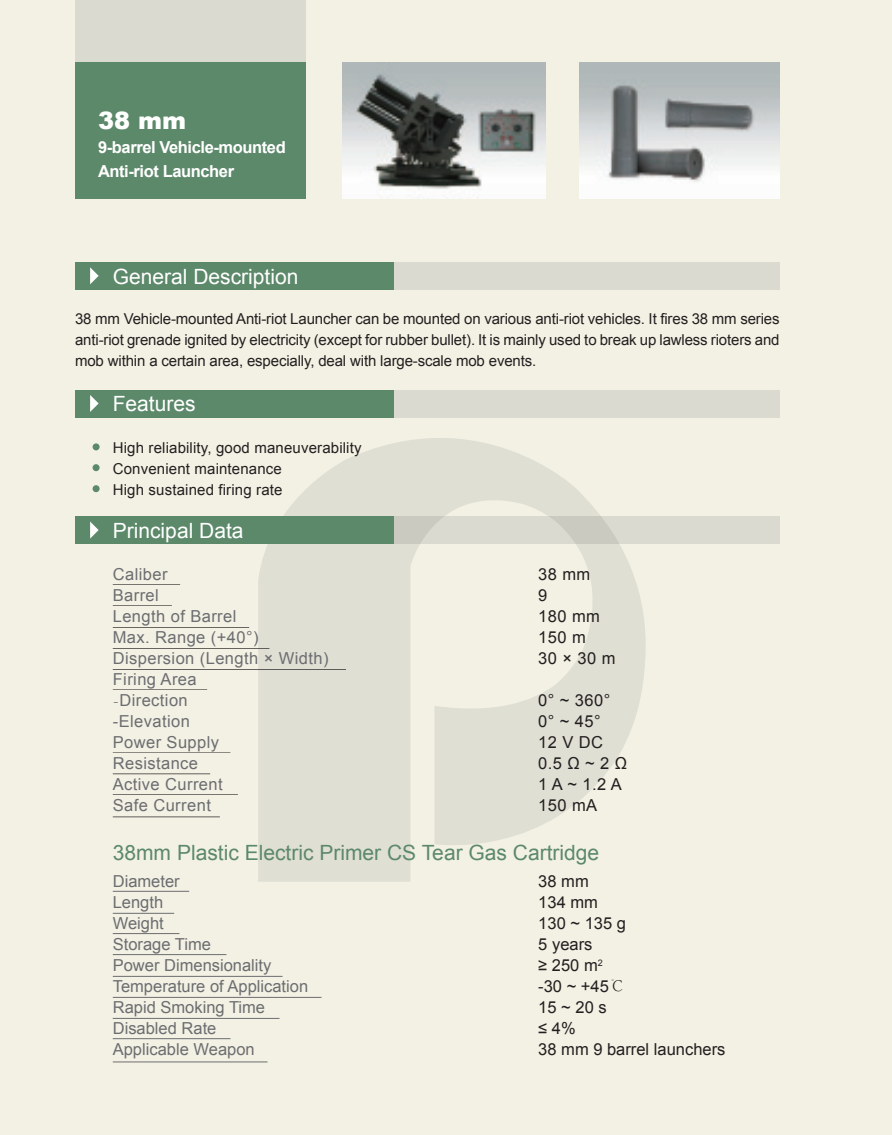
<style>
.page{position:relative;width:892px;height:1135px;background:#fff}
.page>*{position:absolute;margin:0;border:0;box-sizing:border-box;transform-origin:0 0}
.t1{font:900 24px "Arial";color:#fff}
.t2{font:21px "Arial";color:#5c896a}
.t3{font:21px "Arial";color:#fff}
.t4{font:16.5px/21px "Arial";letter-spacing:.025em;color:#6c6d70}
.t5{font:16.5px/21px "Arial";color:#6c6d70}
.t6{font:16.5px/21px "Arial";color:#231f20}
.t7{font:16.5px/21px "Arial";letter-spacing:.025em;color:#231f20}
.t8{font:700 16.5px/24px "Arial";letter-spacing:-.025em;color:#fff}
.t9{font:15px/21px "Arial";letter-spacing:.01em;color:#231f20;text-align:justify}
.s1{font-family:"Adobe Song Std";font-weight:300}
</style>
<div class="page">
<div style="left:0;top:0;width:891px;height:1134px;background:#f3f1e4"></div>
<svg style="left:258px;top:438px;width:387px;height:443px;fill:#e0dfd4"></svg>
<div style="left:75px;top:0;width:230px;height:104px;background:#dbdad0"></div>
<div style="left:75px;top:62px;width:230px;height:136px;background:#5c896a"></div>
<svg style="left:394px;top:516px;width:385px;height:27px;fill:#dbdad0"></svg>
<div style="left:75px;top:516px;width:319px;height:27px;background:#5c896a"></div>
<svg style="left:90px;top:521px;width:9px;height:17px"></svg>
<div style="left:276px;top:262px;width:503px;height:27px;background:#dbdad0"></div>
<div style="left:75px;top:262px;width:319px;height:27px;background:#5c896a"></div>
<svg style="left:90px;top:267px;width:9px;height:17px"></svg>
<hr style="left:113px;top:584px;width:67px;height:1px;background:#231f20">
<hr style="left:113px;top:605px;width:59px;height:1px;background:#231f20">
<hr style="left:113px;top:627px;width:136px;height:1px;background:#231f20">
<hr style="left:113px;top:648px;width:156px;height:1px;background:#231f20">
<hr style="left:113px;top:669px;width:233px;height:1px;background:#231f20">
<hr style="left:113px;top:689px;width:94px;height:1px;background:#231f20">
<hr style="left:113px;top:752px;width:117px;height:1px;background:#231f20">
<hr style="left:113px;top:773px;width:97px;height:1px;background:#231f20">
<hr style="left:113px;top:816px;width:107px;height:1px;background:#231f20">
<hr style="left:113px;top:793px;width:125px;height:1px;background:#231f20">
<div style="left:276px;top:390px;width:503px;height:27px;background:#dbdad0"></div>
<div style="left:75px;top:390px;width:319px;height:27px;background:#5c896a"></div>
<svg style="left:90px;top:395px;width:9px;height:17px"></svg>
<div style="left:93px;top:443px;width:7px;height:7px;background:#5c896a;border-radius:50%"></div>
<div style="left:93px;top:464px;width:7px;height:7px;background:#5c896a;border-radius:50%"></div>
<div style="left:93px;top:485px;width:7px;height:7px;background:#5c896a;border-radius:50%"></div>
<img style="left:342px;top:62px;width:203px;height:136px">
<img style="left:579px;top:62px;width:200px;height:136px">
<hr style="left:113px;top:890px;width:76px;height:1px;background:#6c6d70">
<hr style="left:113px;top:912px;width:61px;height:1px;background:#6c6d70">
<hr style="left:113px;top:933px;width:66px;height:1px;background:#6c6d70">
<hr style="left:113px;top:954px;width:113px;height:1px;background:#6c6d70">
<hr style="left:113px;top:975px;width:169px;height:1px;background:#6c6d70">
<hr style="left:113px;top:996px;width:208px;height:1px;background:#6c6d70">
<hr style="left:113px;top:1017px;width:166px;height:1px;background:#6c6d70">
<hr style="left:113px;top:1038px;width:117px;height:1px;background:#6c6d70">
<hr style="left:113px;top:1061px;width:154px;height:1px;background:#6c6d70">
<p class="t1" style="left:98px;top:103px;width:90px">38 mm</p>
<p class="t8" style="left:98px;top:136px;width:189px">9-barrel Vehicle-mounted<br>Anti-riot Launcher</p>
<p class="t3" style="left:113px;top:262px;width:187px">General Description</p>
<p class="t9" style="left:75px;top:308px;width:706px">38 mm Vehicle-mounted Anti-riot Launcher can be mounted on various anti-riot vehicles. It fires 38 mm series anti-riot grenade ignited by electricity (except for rubber bullet). It is mainly used to break up lawless rioters and mob within a certain area, especially, deal with large-scale mob events.</p>
<p class="t3" style="left:113px;top:390px;width:84px">Features</p>
<p class="t9" style="left:113px;top:437px;width:250px;text-align:left">High reliability, good maneuverability<br>Convenient maintenance<br>High sustained firing rate</p>
<p class="t3" style="left:113px;top:516px;width:132px">Principal Data</p>
<p class="t4" style="left:113px;top:563px;width:217px">Caliber<br>Barrel<br>Length of Barrel<br>Max. Range (+40°)<br>Dispersion (Length × Width)<br>Firing Area<br><span class="s1">-</span>Direction<br>-Elevation<br>Power Supply<br>Resistance<br>Active Current<br>Safe Current</p>
<p class="t7" style="left:538px;top:563px;width:79px">38 mm<br>9<br>180 mm<br>150 m<br>30 × 30 m</p>
<p class="t7" style="left:538px;top:689px;width:90px">0° ~ 360°<br>0° ~ 45°<br>12 V DC<br>0.5 Ω ~ 2 Ω<br>1 A ~ 1.2 A<br>150 mA</p>
<p class="t2" style="left:113px;top:838px;width:488px">38mm Plastic Electric Primer CS Tear Gas Cartridge</p>
<p class="t5" style="left:113px;top:870px;width:197px">Diameter<br>Length<br>Weight<br>Storage Time<br>Power Dimensionality<br>Temperature of Application<br>Rapid Smoking Time<br>Disabled Rate<br>Applicable Weapon</p>
<p class="t6" style="left:538px;top:870px;width:189px">38 mm<br>134 mm<br>130 ~ 135 g<br>5 years<br>≥ 250 m<sup>2<br></sup>-30 ~ +45<span class="s1">℃<br></span>15 ~ 20 s<br>≤ 4%<br>38 mm 9 barrel launchers</p>
</div>
